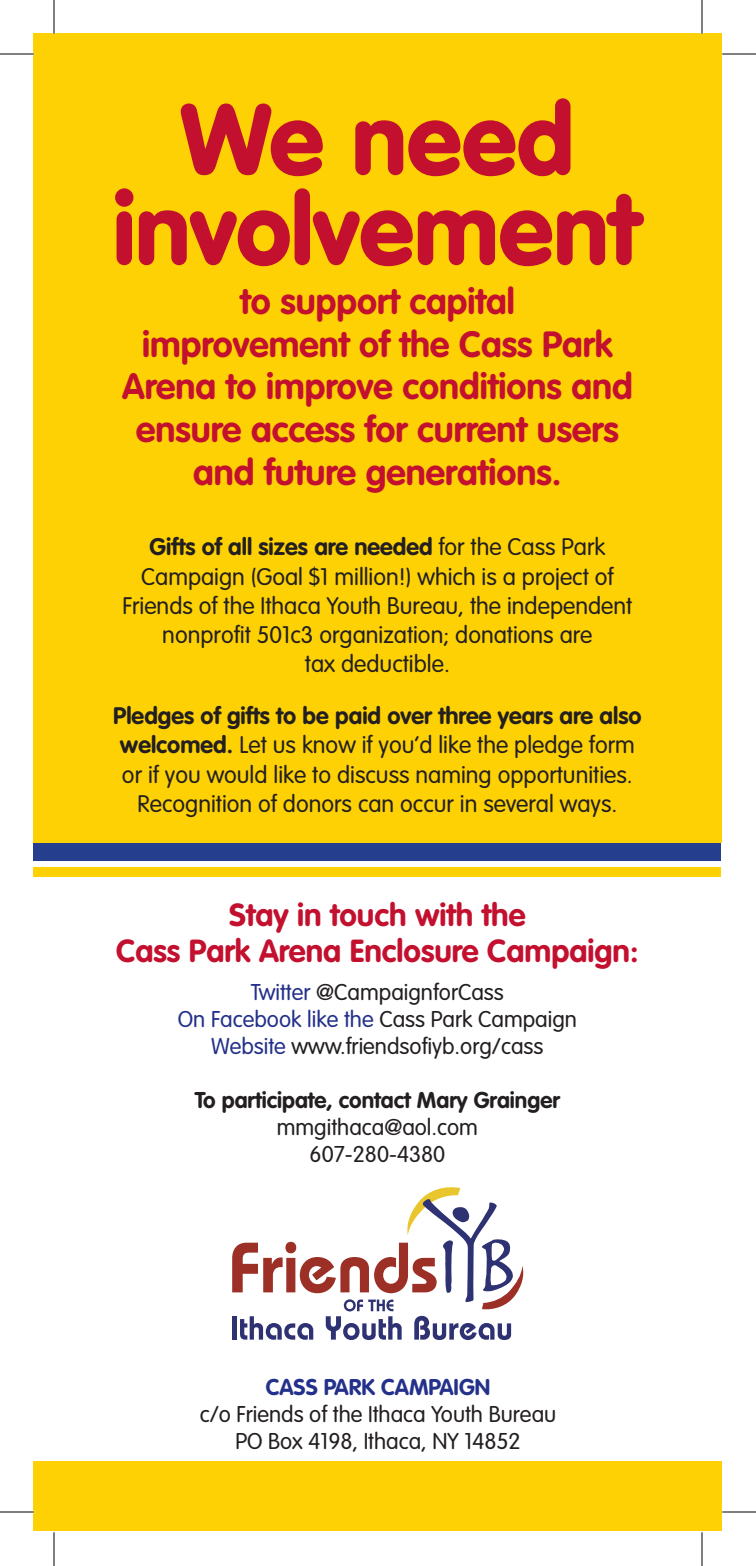
<style>
.page{position:relative;width:756px;height:1566px;background:#fff}
.page>*{position:absolute;margin:0;border:0;box-sizing:border-box;transform-origin:0 0}
.t1{font:900 99px/90px "VAG Rounded";color:#c3102f;text-align:center}
.t2{font:700 36px/42.8px "VAG Rounded";color:#c3102f;text-align:center}
.t3{font:700 31.5px/36px "VAG Rounded";color:#c3102f;text-align:center}
.t4{font:300 23.62px/29.2px "VAG Rounded";color:#231f20;text-align:center}
.t5{font:300 22.5px/27px "VAG Rounded";color:#231f20;text-align:center}
.t6{font:700 22.5px "VAG Rounded";color:#231f20}
.t7{font:700 22.5px "VAG Rounded";color:#24318b}
.s1{font-weight:700}
.s2{color:#24318b}
</style>
<div class="page">
<div style="left:34px;top:34px;width:688px;height:809px;background:#fed105"></div>
<div style="left:34px;top:843px;width:687px;height:18px;background:#253f8e"></div>
<div style="left:34px;top:868px;width:687px;height:9px;background:#fed105"></div>
<div style="left:34px;top:1461px;width:688px;height:70px;background:#fed105"></div>
<svg style="left:232px;top:1187px;width:291px;height:153px"></svg>
<hr style="left:0;top:54px;width:34px;height:1px;background:#000">
<hr style="left:722px;top:54px;width:34px;height:1px;background:#000">
<hr style="left:0;top:1512px;width:34px;height:1px;background:#000">
<hr style="left:722px;top:1512px;width:34px;height:1px;background:#000">
<hr style="left:54px;top:0;width:1px;height:34px;background:#000">
<hr style="left:54px;top:1532px;width:1px;height:34px;background:#000">
<hr style="left:702px;top:0;width:1px;height:34px;background:#000">
<hr style="left:702px;top:1532px;width:1px;height:34px;background:#000">
<h1 class="t1" style="left:113px;top:98px;width:530px">We need involvement</h1>
<h2 class="t2" style="left:122px;top:281px;width:512px">to support capital<br>improvement of the Cass Park<br>Arena to improve conditions and ensure access for current users and future generations.</h2>
<p class="t4" style="left:122px;top:533px;width:511px"><span class="s1">Gifts of all sizes are needed</span> for the Cass Park Campaign (Goal $1 million!) which is a project of Friends of the Ithaca Youth Bureau, the independent nonprofit 501c3 organization; donations are<br>tax deductible.</p>
<p class="t4" style="left:113px;top:702px;width:530px"><span class="s1">Pledges of gifts to be paid over three years are also welcomed.</span> Let us know if you’d like the pledge form or if you would like to discuss naming opportunities.<br>Recognition of donors can occur in several ways.</p>
<h3 class="t3" style="left:116px;top:898px;width:524px">Stay in touch with the<br>Cass Park Arena Enclosure Campaign:</h3>
<p class="t5" style="left:178px;top:979px;width:401px"><span class="s2">Twitter</span> @CampaignforCass<br><span class="s2">On Facebook like the</span> Cass Park Campaign<br><span class="s2">Website</span> www.friendsofiyb.org/cass</p>
<p class="t6" style="left:195px;top:1086px;width:367px">To participate, contact Mary Grainger</p>
<p class="t5" style="left:277px;top:1114px;width:203px">mmgithaca@aol.com<br>607-280-4380</p>
<p class="t7" style="left:266px;top:1374px;width:226px">CASS PARK CAMPAIGN</p>
<p class="t5" style="left:200px;top:1401px;width:358px">c/o Friends of the Ithaca Youth Bureau<br>PO Box 4198, Ithaca, NY 14852</p>
</div>
